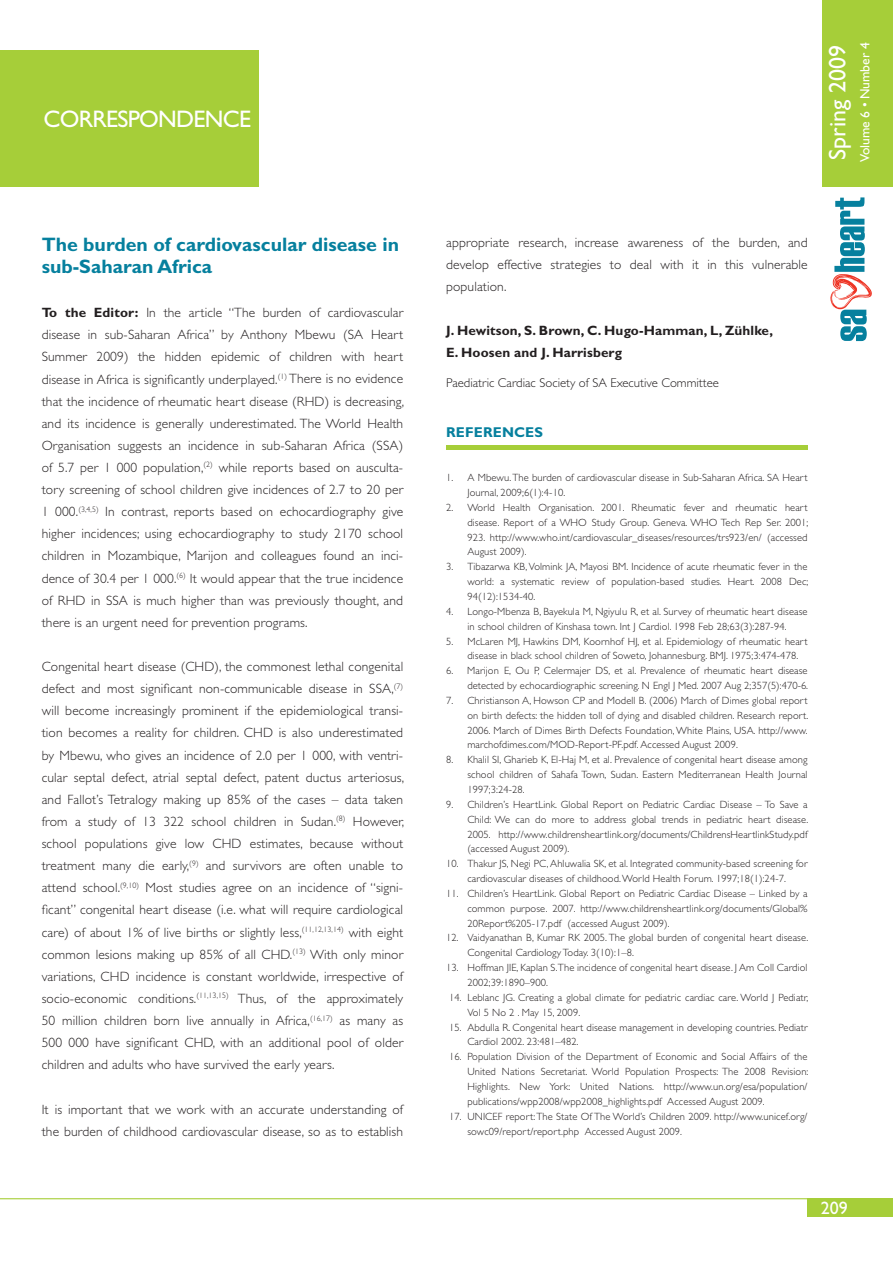
<style>
.page{position:relative;width:893px;height:1263px;background:#fff}
.page>*{position:absolute;margin:0;border:0;box-sizing:border-box;transform-origin:0 0}
.t1{font:24px "Gill Sans Std";letter-spacing:-.03em;color:#fff}
.t2{font:24px "Gill Sans Std";color:#fff}
.t3{font:700 19.5px/22.2px "Gill Sans Std";color:#06809e}
.t4{font:18px "Gill Sans Std";color:#fff}
.t5{font:700 14.25px "Gill Sans Std";letter-spacing:.01em;color:#06809e}
.t6{font:300 13.5px/22px "Gill Sans Std";letter-spacing:.01em;color:#231f20;text-align:justify}
.t7{font:700 13.5px/22px "Gill Sans Std";letter-spacing:.01em;color:#231f20}
.t8{font:13.5px "Gill Sans Std";letter-spacing:-.005em;color:#fff}
.t9{font:300 12.75px "Gill Sans Std";color:#231f20}
.t10{font:300 10.5px/14.9px "Gill Sans Std";letter-spacing:.01em;color:#231f20}
.s1{font-weight:700}
</style>
<div class="page">
<div style="left:808px;top:1198px;width:85px;height:19px;background:#a6ce39"></div>
<div style="left:822px;top:0;width:71px;height:186px;background:#a6ce39"></div>
<svg style="left:830px;top:197px;width:42px;height:144px"></svg>
<hr style="left:0;top:1198px;width:827px;height:1px;background:#a6ce39">
<div style="left:0;top:50px;width:258px;height:137px;background:#a6ce39"></div>
<hr style="left:446px;top:445px;width:362px;height:4px;background:#a6ce39">
<h1 class="t1" style="left:43px;top:110px;width:209px">CORRESPONDENCE</h1>
<h2 class="t3" style="left:42px;top:235px;width:359px">The burden of cardiovascular disease in sub-Saharan Africa</h2>
<p class="t6" style="left:42px;top:303px;width:364px"><span class="s1">To the Editor:</span> In the article “The burden of cardiovascular disease in sub-Saharan Africa” by Anthony Mbewu (SA Heart Summer 2009) the hidden epidemic of children with heart disease in Africa is significantly underplayed.<sup>(1)</sup> There is no evidence that the incidence of rheumatic heart disease (RHD) is decreasing, and its incidence is generally underestimated. The World Health Organisation suggests an incidence in sub-Saharan Africa (SSA) of 5.7 per 1 000 population,<sup>(2)</sup> while reports based on ausculta&shy;tory screening of school children give incidences of 2.7 to 20 per 1 000.<sup>(3,4,5)</sup> In contrast, reports based on echocardiography give higher incidences; using echocardiography to study 2170 school children in Mozambique, Marijon and colleagues found an inci&shy;dence of 30.4 per 1 000.<sup>(6)</sup> It would appear that the true incidence of RHD in SSA is much higher than was previously thought, and there is an urgent need for prevention programs.</p>
<p class="t6" style="left:42px;top:657px;width:364px">Congenital heart disease (CHD), the commonest lethal congenital defect and most significant non-communicable disease in SSA,<sup>(7) </sup>will become increasingly prominent if the epidemiological transi&shy;tion becomes a reality for children. CHD is also underestimated by Mbewu, who gives an incidence of 2.0 per 1 000, with ventri&shy;cular septal defect, atrial septal defect, patent ductus arteriosus, and Fallot’s Tetralogy making up 85% of the cases – data taken from a study of 13 322 school children in Sudan.<sup>(8)</sup> However, school populations give low CHD estimates, because without treatment many die early,<sup>(9)</sup> and survivors are often unable to attend school.<sup>(9,10)</sup> Most studies agree on an incidence of “signi&shy;ficant” congenital heart disease (i.e. what will require cardiological care) of about 1% of live births or slightly less,<sup>(11,12,13,14)</sup> with eight common lesions making up 85% of all CHD.<sup>(13)</sup> With only minor variations, CHD incidence is constant worldwide, irrespective of socio-economic conditions.<sup>(11,13,15)</sup> Thus, of the approximately 50 million children born live annually in Africa,<sup>(16,17)</sup> as many as 500 000 have significant CHD, with an additional pool of older children and adults who have survived the early years.</p>
<p class="t6" style="left:42px;top:1099px;width:363px">It is important that we work with an accurate understanding of the burden of childhood cardiovascular disease, so as to establish</p>
<h1 class="t2" style="left:828px;top:160px;width:116px;rotate:-90deg">Spring 2009</h1>
<p class="t8" style="left:860px;top:162px;width:121px;rotate:-90deg">Volume 6 • Number 4</p>
<p class="t6" style="left:446px;top:232px;width:363px">appropriate research, increase awareness of the burden, and develop effective strategies to deal with it in this vulnerable population.</p>
<p class="t7" style="left:446px;top:321px;width:328px">J. Hewitson, S. Brown, C. Hugo-Hamman, L, Zühlke,<br>E. Hoosen and J. Harrisberg</p>
<p class="t9" style="left:446px;top:378px;width:274px">Paediatric Cardiac Society of SA Executive Committee</p>
<h3 class="t5" style="left:446px;top:427px;width:98px">REFERENCES</h3>
<p class="t10" style="left:467px;top:471px;width:342px;text-indent:-21px">1. A Mbewu. The burden of cardiovascular disease in Sub-Saharan Africa. SA Heart<br>Journal, 2009;6(1):4-10.</p>
<p class="t10" style="left:467px;top:501px;width:342px;text-align:justify;text-indent:-21px">2. World Health Organisation. 2001. Rheumatic fever and rheumatic heart disease. Report of a WHO Study Group. Geneva. WHO Tech Rep Ser. 2001; 923. http://www.who.int/cardiovascular_diseases/resources/trs923/en/ (accessed August 2009).</p>
<p class="t10" style="left:467px;top:560px;width:342px;text-align:justify;text-indent:-21px">3. Tibazarwa KB, Volmink JA, Mayosi BM. Incidence of acute rheumatic fever in the world: a systematic review of population-based studies. Heart. 2008 Dec; 94(12):1534-40.</p>
<p class="t10" style="left:446px;top:605px;width:363px;text-align:center">4. Longo-Mbenza B, Bayekula M, Ngiyulu R, et al. Survey of rheumatic heart disease in school children of Kinshasa town. Int J Cardiol. 1998 Feb 28;63(3):287-94.</p>
<p class="t10" style="left:467px;top:635px;width:342px;text-indent:-21px">5. McLaren MJ, Hawkins DM, Koornhof HJ, et al. Epidemiology of rheumatic heart disease in black school children of Soweto, Johannesburg. BMJ. 1975;3:474-478.</p>
<p class="t10" style="left:446px;top:664px;width:363px;text-align:right">6. Marijon E, Ou P, Celermajer DS, et al. Prevalence of rheumatic heart disease detected by echocardiographic screening. N Engl J Med. 2007 Aug 2;357(5):470-6.</p>
<p class="t10" style="left:467px;top:694px;width:342px;text-align:justify;text-indent:-21px">7. Christianson A, Howson CP and Modell B. (2006) March of Dimes global report on birth defects: the hidden toll of dying and disabled children. Research report.<br>2006. March of Dimes Birth Defects Foundation, White Plains, USA. http://www. marchofdimes.com/MOD-Report-PF.pdf. Accessed August 2009.</p>
<p class="t10" style="left:467px;top:753px;width:342px;text-align:justify;text-indent:-21px">8. Khalil SI, Gharieb K, El-Haj M, et al. Prevalence of congenital heart disease among school children of Sahafa Town, Sudan. Eastern Mediterranean Health Journal 1997;3:24-28.</p>
<p class="t10" style="left:467px;top:798px;width:342px;text-align:justify;text-indent:-21px">9. Children’s HeartLink. Global Report on Pediatric Cardiac Disease – To Save a Child: We can do more to address global trends in pediatric heart disease.<br>2005. http://www.childrensheartlink.org/documents/ChildrensHeartlinkStudy.pdf (accessed August 2009).</p>
<p class="t10" style="left:446px;top:857px;width:363px;text-align:center">10. Thakur JS, Negi PC, Ahluwalia SK, et al. Integrated community-based screening for cardiovascular diseases of childhood. World Health Forum. 1997;18(1):24-7.</p>
<p class="t10" style="left:467px;top:887px;width:342px;text-align:justify;text-indent:-21px">11. Children’s HeartLink. Global Report on Pediatric Cardiac Disease – Linked by a common purpose. 2007. http://www.childrensheartlink.org/documents/Global% 20Report%205-17.pdf (accessed August 2009).</p>
<p class="t10" style="left:467px;top:932px;width:342px;text-indent:-21px">12. Vaidyanathan B, Kumar RK 2005. The global burden of congenital heart disease.<br>Congenital Cardiology Today. 3(10):1–8.</p>
<p class="t10" style="left:467px;top:961px;width:342px;text-indent:-21px">13. Hoffman JIE, Kaplan S.The incidence of congenital heart disease. J Am Coll Cardiol<br>2002;39:1890–900.</p>
<p class="t10" style="left:467px;top:991px;width:342px;text-indent:-18px">14. Leblanc JG. Creating a global climate for pediatric cardiac care. World J Pediatr,<br>Vol 5 No 2 . May 15, 2009.</p>
<p class="t10" style="left:467px;top:1021px;width:342px;text-indent:-18px">15. Abdulla R. Congenital heart disease management in developing countries. Pediatr<br>Cardiol 2002. 23:481–482.</p>
<p class="t10" style="left:467px;top:1050px;width:343px;text-align:justify;text-indent:-18px">16. Population Division of the Department of Economic and Social Affairs of the United Nations Secretariat. World Population Prospects: The 2008 Revision:<br>Highlights. New York: United Nations. http://www.un.org/esa/population/ publications/wpp2008/wpp2008_highlights.pdf Accessed August 2009.</p>
<p class="t10" style="left:467px;top:1110px;width:342px;text-indent:-18px">17. UNICEF report: The State Of The World’s Children 2009. http://www.unicef.org/ sowc09/report/report.php Accessed August 2009.</p>
<h3 class="t4" style="left:821px;top:1201px;width:28px">209</h3>
</div>
